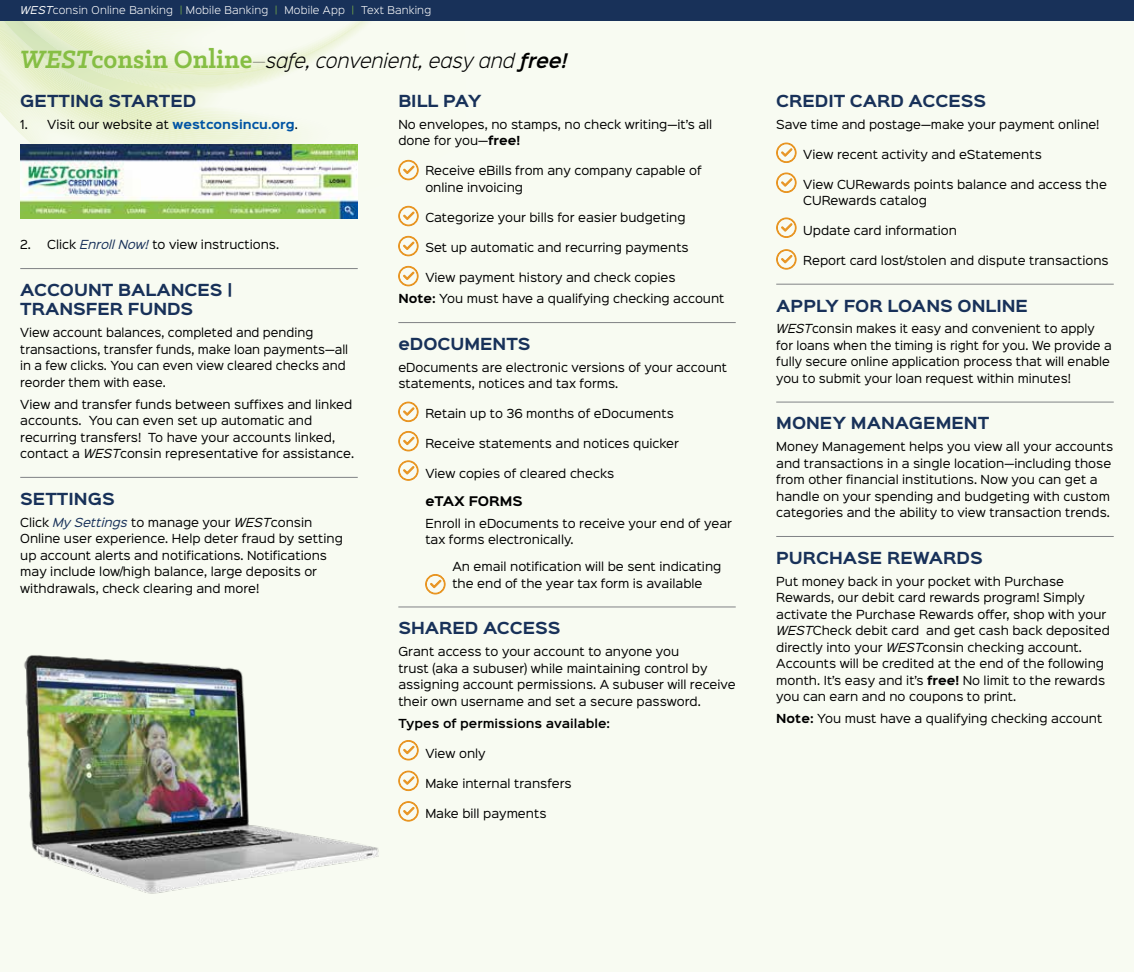
<style>
.page{position:relative;width:1134px;height:972px;background:#f8fbf2}
.page>*{position:absolute;margin:0;border:0;box-sizing:border-box;transform-origin:0 0}
.t1{font:italic 300 18.15px "Sinkin Sans 300";color:#000;scale:.95 1}
.t2{font:700 15px/19.5px "Sinkin Sans 700";color:#183159}
.t3{font:700 12px "Sinkin Sans 700";color:#000}
.t4{font:11.25px/16.5px "Sinkin Sans 400";color:#000}
.t5{font:600 11.25px "Sinkin Sans 600";color:#000}
.t6{font:300 9.75px "Sinkin Sans 300";letter-spacing:.02em;color:#fff}
.s1{font-family:"Sinkin Sans 400";font-weight:400;font-style:italic}
.s2{color:#86be44}
.s3{font-family:"Klinic Slab";font-weight:700;font-size:28.35px;color:#86be44}
.s4{font-family:"Klinic Slab";font-weight:700;font-style:normal;font-size:28.35px;color:#86be44}
.s5{font-family:"Sinkin Sans 100";font-weight:100;font-style:normal}
.s6{font-family:"Sinkin Sans 600";font-weight:600}
.s7{font-family:"Sinkin Sans 700";font-weight:700;color:#0054a4}
.s8{font-style:italic;color:#183159}
.s9{font-style:italic}
.s10{font-family:"Sinkin Sans 700";font-weight:700}
</style>
<div class="page">
<svg style="left:0;top:20px;width:465px;height:87px"></svg>
<hr style="left:20px;top:268px;width:338px;height:1px;background:#808285">
<hr style="left:20px;top:477px;width:338px;height:1px;background:#808285">
<hr style="left:398px;top:322px;width:338px;height:1px;background:#808285">
<hr style="left:398px;top:607px;width:338px;height:1px;background:#808285">
<hr style="left:776px;top:284px;width:338px;height:1px;background:#808285">
<hr style="left:776px;top:402px;width:338px;height:1px;background:#808285">
<hr style="left:776px;top:536px;width:338px;height:1px;background:#808285">
<div style="left:0;top:0;width:1134px;height:20px;background:#183159"></div>
<img style="left:20px;top:144px;width:338px;height:74px">
<svg style="left:398px;top:160px;width:21px;height:21px"></svg>
<svg style="left:398px;top:206px;width:21px;height:21px"></svg>
<svg style="left:398px;top:236px;width:21px;height:21px"></svg>
<svg style="left:398px;top:266px;width:21px;height:21px"></svg>
<svg style="left:398px;top:401px;width:21px;height:21px"></svg>
<svg style="left:398px;top:460px;width:21px;height:21px"></svg>
<svg style="left:398px;top:431px;width:21px;height:21px"></svg>
<svg style="left:425px;top:574px;width:21px;height:21px"></svg>
<svg style="left:399px;top:740px;width:20px;height:21px"></svg>
<svg style="left:399px;top:801px;width:20px;height:21px"></svg>
<svg style="left:399px;top:770px;width:20px;height:21px"></svg>
<svg style="left:776px;top:142px;width:21px;height:21px"></svg>
<svg style="left:776px;top:172px;width:21px;height:21px"></svg>
<svg style="left:776px;top:217px;width:21px;height:21px"></svg>
<svg style="left:776px;top:249px;width:21px;height:21px"></svg>
<img style="left:24px;top:655px;width:375px;height:239px">
<p class="t6" style="left:20px;top:2px;width:412px"><span class="s1">WEST</span>consin Online Banking <span class="s2">|</span> Mobile Banking <span class="s2">|</span> Mobile App <span class="s2">|</span> Text Banking</p>
<h1 class="t1" style="left:20px;top:45px;width:577px"><span class="s3">WEST</span><span class="s4">consin Online</span><span class="s5">—</span>safe, convenient, easy and <span class="s6">FREE!</span></h1>
<h2 class="t2" style="left:20px;top:92px;width:178px">GETTING STARTED</h2>
<p class="t4" style="left:20px;top:115px;width:279px">1. Visit our website at <span class="s7">westconsincu.org</span>.</p>
<p class="t4" style="left:20px;top:236px;width:260px">2. Click <span class="s8">Enroll Now!</span> to view instructions.</p>
<h2 class="t2" style="left:20px;top:281px;width:214px">ACCOUNT BALANCES |<br>TRANSFER FUNDS</h2>
<p class="t4" style="left:20px;top:324px;width:330px">View account balances, completed and pending transactions, transfer funds, make loan payments—all in a few clicks. You can even view cleared checks and reorder them with ease.</p>
<p class="t4" style="left:20px;top:395px;width:336px">View and transfer funds between suffixes and linked accounts. You can even set up automatic and recurring transfers! To have your accounts linked, contact a <span class="s9">WEST</span>consin representative for assistance.</p>
<h2 class="t2" style="left:20px;top:490px;width:96px">SETTINGS</h2>
<p class="t4" style="left:20px;top:513px;width:324px">Click <span class="s8">My Settings</span> to manage your <span class="s9">WEST</span>consin Online user experience. Help deter fraud by setting up account alerts and notifications. Notifications may include low/high balance, large deposits or withdrawals, check clearing and more!</p>
<h2 class="t2" style="left:398px;top:92px;width:85px">BILL PAY</h2>
<p class="t4" style="left:398px;top:115px;width:315px">No envelopes, no stamps, no check writing—it’s all done for you—<span class="s10">free!</span></p>
<p class="t4" style="left:425px;top:161px;width:278px">Receive eBills from any company capable of online invoicing</p>
<p class="t4" style="left:425px;top:208px;width:262px">Categorize your bills for easier budgeting</p>
<p class="t4" style="left:425px;top:238px;width:265px">Set up automatic and recurring payments</p>
<p class="t4" style="left:398px;top:265px;width:328px;line-height:21.9px;text-indent:27px">View payment history and check copies<br><span class="s10">Note:</span> You must have a qualifying checking account</p>
<h2 class="t2" style="left:398px;top:335px;width:134px">eDOCUMENTS</h2>
<p class="t4" style="left:398px;top:358px;width:330px">eDocuments are electronic versions of your account statements, notices and tax forms.</p>
<p class="t4" style="left:425px;top:405px;width:250px">Retain up to 36 months of eDocuments</p>
<p class="t4" style="left:425px;top:435px;width:255px">Receive statements and notices quicker</p>
<p class="t4" style="left:425px;top:465px;width:190px">View copies of cleared checks</p>
<p class="t3" style="left:425px;top:494px;width:99px">eTAX FORMS</p>
<p class="t4" style="left:425px;top:514px;width:308px">Enroll in eDocuments to receive your end of year tax forms electronically.</p>
<p class="t4" style="left:452px;top:558px;width:271px">An email notification will be sent indicating the end of the year tax form is available</p>
<h2 class="t2" style="left:398px;top:619px;width:164px">SHARED ACCESS</h2>
<p class="t4" style="left:398px;top:642px;width:339px">Grant access to your account to anyone you<br>trust (aka a subuser) while maintaining control by assigning account permissions. A subuser will receive their own username and set a secure password.</p>
<p class="t5" style="left:398px;top:713px;width:213px">Types of permissions available:</p>
<p class="t4" style="left:425px;top:744px;width:62px">View only</p>
<p class="t4" style="left:425px;top:774px;width:148px">Make internal transfers</p>
<p class="t4" style="left:425px;top:804px;width:123px">Make bill payments</p>
<h2 class="t2" style="left:776px;top:92px;width:211px">CREDIT CARD ACCESS</h2>
<p class="t4" style="left:776px;top:115px;width:325px">Save time and postage—make your payment online!</p>
<p class="t4" style="left:803px;top:145px;width:240px">View recent activity and eStatements</p>
<p class="t4" style="left:803px;top:175px;width:305px">View CURewards points balance and access the<br>CURewards catalog</p>
<p class="t4" style="left:803px;top:221px;width:155px">Update card information</p>
<p class="t4" style="left:803px;top:251px;width:307px">Report card lost/stolen and dispute transactions</p>
<h2 class="t2" style="left:776px;top:297px;width:253px">APPLY FOR LOANS ONLINE</h2>
<p class="t4" style="left:776px;top:320px;width:337px"><span class="s9">WEST</span>consin makes it easy and convenient to apply for loans when the timing is right for you. We provide a fully secure online application process that will enable you to submit your loan request within minutes!</p>
<h2 class="t2" style="left:776px;top:415px;width:214px">MONEY MANAGEMENT</h2>
<p class="t4" style="left:776px;top:438px;width:339px">Money Management helps you view all your accounts and transactions in a single location—including those from other financial institutions. Now you can get a handle on your spending and budgeting with custom categories and the ability to view transaction trends.</p>
<h2 class="t2" style="left:776px;top:549px;width:208px">PURCHASE REWARDS</h2>
<p class="t4" style="left:776px;top:572px;width:335px">Put money back in your pocket with Purchase Rewards, our debit card rewards program! Simply activate the Purchase Rewards offer, shop with your <span class="s9">WEST</span>Check debit card and get cash back deposited directly into your <span class="s9">WEST</span>consin checking account.<br>Accounts will be credited at the end of the following month. It’s easy and it’s <span class="s10">free!</span> No limit to the rewards you can earn and no coupons to print.</p>
<p class="t4" style="left:776px;top:709px;width:328px"><span class="s10">Note:</span> You must have a qualifying checking account</p>
</div>
